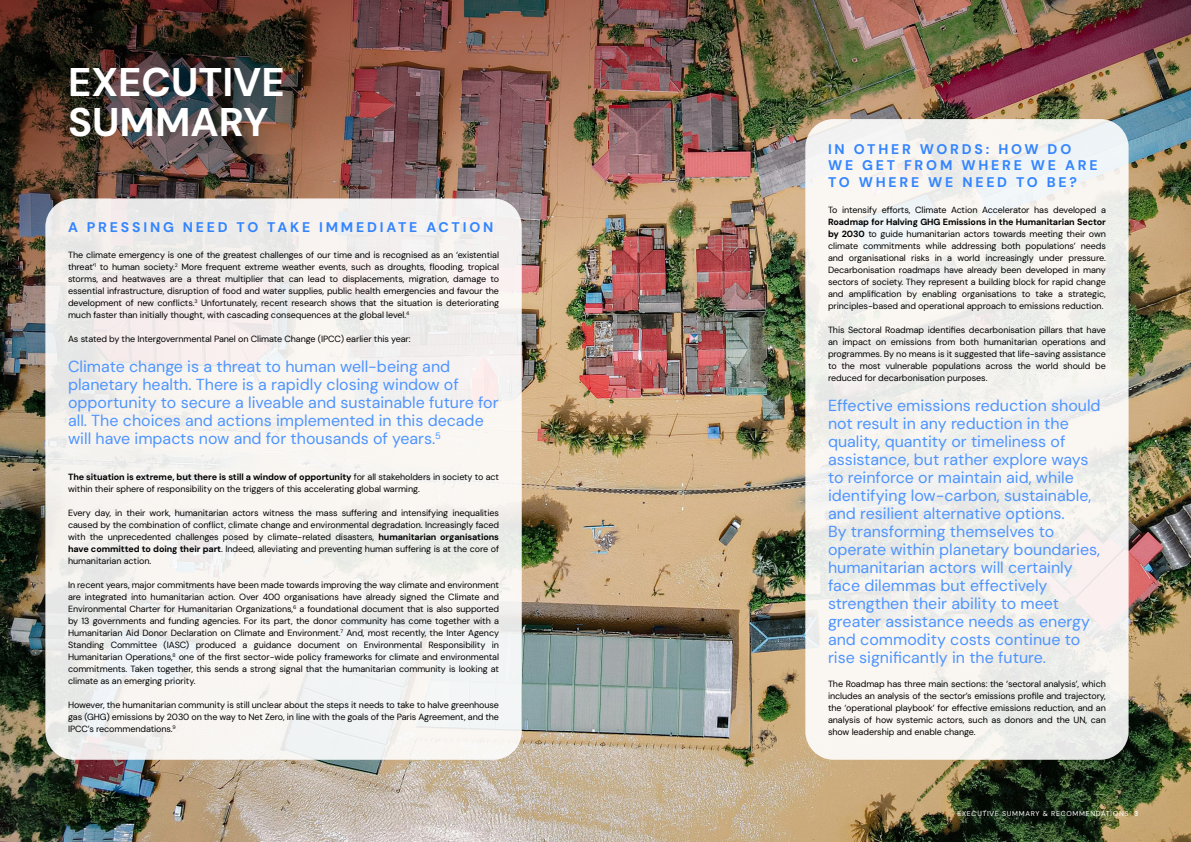
<style>
.page{position:relative;width:1191px;height:842px;background:#fff}
.page>*{position:absolute;margin:0;border:0;box-sizing:border-box;transform-origin:0 0}
.t1{font:700 40px/40px "DM Sans";color:#fff}
.QUOTE{font:16px/18px "DM Sans";color:#4d94ff}
.H_14{font:700 14px/16.8px "DM Sans";letter-spacing:.2em;color:#3385ff}
.BODY_9{font:9px/12px "DM Sans";letter-spacing:-.01em;color:#000;text-align:justify}
.t2{font:7px "DM Sans";letter-spacing:.1em;color:#fff}
.s1{font-weight:700}
</style>
<div class="page">
<img style="left:0;top:456px;width:1191px;height:386px">
<img style="left:0;top:0;width:1191px;height:456px">
<div style="left:45px;top:198px;width:477px;height:562px;background:linear-gradient(to right,#f1efed,#f6f4f2);border-radius:28px"></div>
<div style="left:805px;top:119px;width:323px;height:641px;background:#f2f2f0;border-radius:28px"></div>
<p class="t1" style="left:68px;top:62px;width:218px">EXECUTIVE<br>SUMMARY</p>
<p class="H_14" style="left:68px;top:219px;width:427px">A PRESSING NEED TO TAKE IMMEDIATE ACTION</p>
<p class="BODY_9" style="left:68px;top:249px;width:432px">The climate emergency is one of the greatest challenges of our time and is recognised as an ‘existential threat’<sup>1</sup> to human society.<sup>2</sup> More frequent extreme weather events, such as droughts, flooding, tropical storms, and heatwaves are a threat multiplier that can lead to displacements, migration, damage to essential infrastructure, disruption of food and water supplies, public health emergencies and favour the development of new conflicts.<sup>3</sup> Unfortunately, recent research shows that the situation is deteriorating much faster than initially thought, with cascading consequences at the global level.<sup>4</sup></p>
<p class="BODY_9" style="left:68px;top:333px;width:344px">As stated by the Intergovernmental Panel on Climate Change (IPCC) earlier this year:</p>
<p class="QUOTE" style="left:68px;top:358px;width:432px">Climate change is a threat to human well-being and planetary health. There is a rapidly closing window of opportunity to secure a liveable and sustainable future for all. The choices and actions implemented in this decade will have impacts now and for thousands of years.<sup>5</sup></p>
<p class="BODY_9" style="left:68px;top:471px;width:432px"><span class="s1">The situation is extreme, but there is still a window of opportunity</span> for all stakeholders in society to act within their sphere of responsibility on the triggers of this accelerating global warming.</p>
<p class="BODY_9" style="left:68px;top:507px;width:432px">Every day, in their work, humanitarian actors witness the mass suffering and intensifying inequalities caused by the combination of conflict, climate change and environmental degradation. Increasingly faced with the unprecedented challenges posed by climate-related disasters, <span class="s1">humanitarian organisations have committed to doing their part</span>. Indeed, alleviating and preventing human suffering is at the core of humanitarian action.</p>
<p class="BODY_9" style="left:68px;top:579px;width:432px">In recent years, major commitments have been made towards improving the way climate and environment are integrated into humanitarian action. Over 400 organisations have already signed the Climate and Environmental Charter for Humanitarian Organizations,<sup>6</sup> a foundational document that is also supported by 13 governments and funding agencies. For its part, the donor community has come together with a Humanitarian Aid Donor Declaration on Climate and Environment.<sup>7</sup> And, most recently, the Inter Agency Standing Committee (IASC) produced a guidance document on Environmental Responsibility in Humanitarian Operations,<sup>8</sup> one of the first sector-wide policy frameworks for climate and environmental commitments. Taken together, this sends a strong signal that the humanitarian community is looking at climate as an emerging priority.</p>
<p class="BODY_9" style="left:68px;top:699px;width:432px">However, the humanitarian community is still unclear about the steps it needs to take to halve greenhouse gas (GHG) emissions by 2030 on the way to Net Zero, in line with the goals of the Paris Agreement, and the IPCC’s recommendations.<sup>9</sup></p>
<p class="H_14" style="left:828px;top:140px;width:271px">IN OTHER WORDS: HOW DO<br>WE GET FROM WHERE WE ARE<br>TO WHERE WE NEED TO BE?</p>
<p class="BODY_9" style="left:828px;top:204px;width:279px">To intensify efforts, Climate Action Accelerator has developed a <span class="s1">Roadmap for Halving GHG Emissions in the Humanitarian Sector by 2030</span> to guide humanitarian actors towards meeting their own climate commitments while addressing both populations’ needs and organisational risks in a world increasingly under pressure.<br>Decarbonisation roadmaps have already been developed in many sectors of society. They represent a building block for rapid change and amplification by enabling organisations to take a strategic, principles-based and operational approach to emissions reduction.</p>
<p class="BODY_9" style="left:828px;top:324px;width:279px">This Sectoral Roadmap identifies decarbonisation pillars that have an impact on emissions from both humanitarian operations and programmes. By no means is it suggested that life-saving assistance to the most vulnerable populations across the world should be reduced for decarbonisation purposes.</p>
<p class="QUOTE" style="left:828px;top:396px;width:274px">Effective emissions reduction should not result in any reduction in the quality, quantity or timeliness of assistance, but rather explore ways to reinforce or maintain aid, while identifying low-carbon, sustainable, and resilient alternative options.<br>By transforming themselves to operate within planetary boundaries, humanitarian actors will certainly face dilemmas but effectively strengthen their ability to meet greater assistance needs as energy and commodity costs continue to rise significantly in the future.</p>
<p class="BODY_9" style="left:828px;top:678px;width:279px">The Roadmap has three main sections: the ‘sectoral analysis’, which includes an analysis of the sector’s emissions profile and trajectory, the ‘operational playbook’ for effective emissions reduction, and an analysis of how systemic actors, such as donors and the UN, can show leadership and enable change.</p>
<p class="t2" style="left:957px;top:810px;width:183px">EXECUTIVE SUMMARY &amp; RECOMMENDATIONS <span class="s1">3</span></p>
</div>
